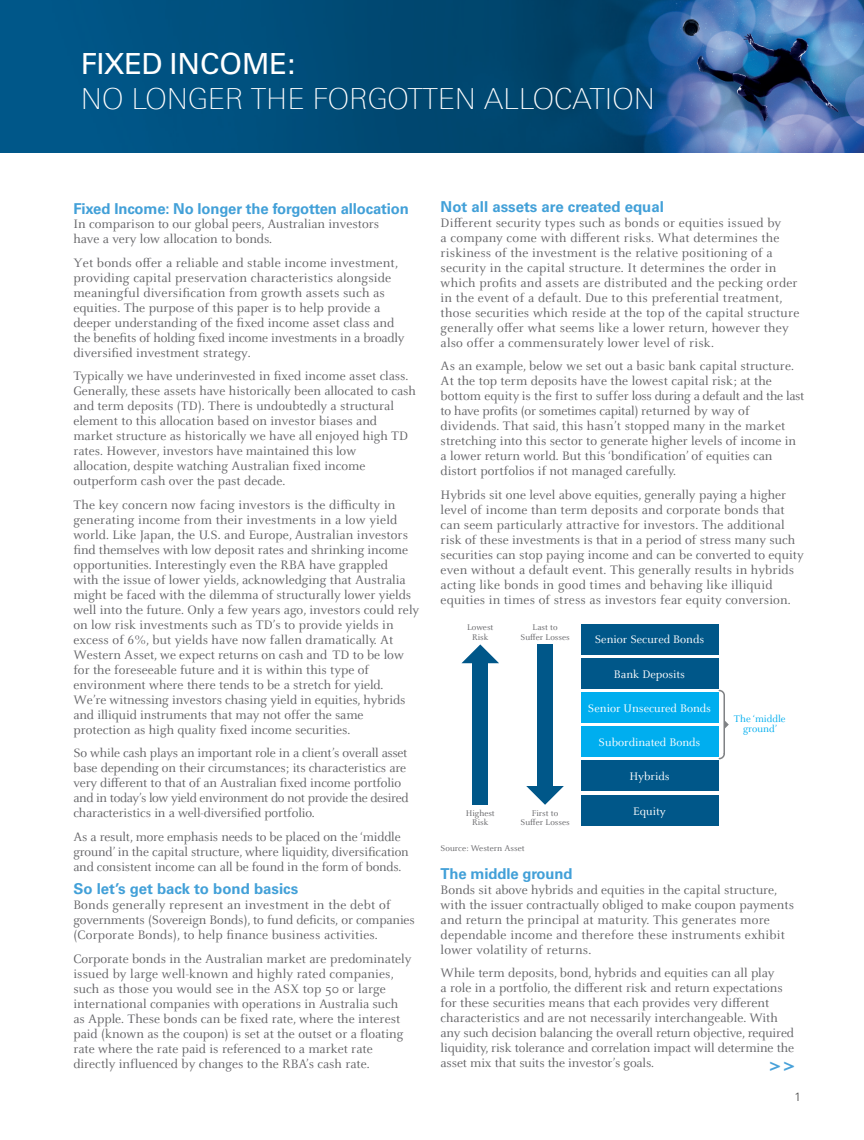
<style>
.page{position:relative;width:864px;height:1140px;background:#fff}
.page>*{position:absolute;margin:0;border:0;box-sizing:border-box;transform-origin:0 0}
.t1{font:100 29.1px/34.8px "Linotype Univers 230";color:#fff}
.t2{font:700 27px "Celeste OT";color:#48a1d9}
.t3{font:700 15px "Univers LT Std";letter-spacing:-.01em;color:#42a0d8}
.t4{font:13.5px/15px "Celeste OT";color:#636366}
.t5{font:12.15px "Celeste OT";color:#fff}
.t6{font:300 12px "Univers LT Std";color:#404040}
.t7{font:10.65px/9.9px "Celeste OT";color:#00aeef;text-align:center}
.t8{font:9px/9.8px "Celeste OT";color:#636366;text-align:center}
.s1{font-family:"Univers LT Std";font-weight:400}
</style>
<div class="page">
<img style="left:0;top:0;width:863px;height:152px">
<div style="left:580px;top:624px;width:137px;height:30px;background:#005789"></div>
<div style="left:580px;top:726px;width:137px;height:30px;background:#00aeef"></div>
<div style="left:580px;top:658px;width:137px;height:30px;background:#005789"></div>
<div style="left:580px;top:760px;width:137px;height:30px;background:#005789"></div>
<div style="left:580px;top:692px;width:137px;height:30px;background:#00aeef"></div>
<div style="left:580px;top:795px;width:137px;height:30px;background:#005789"></div>
<div style="left:472px;top:657px;width:15px;height:147px;background:#005789"></div>
<svg style="left:462px;top:644px;width:37px;height:19px"></svg>
<div style="left:537px;top:644px;width:15px;height:148px;background:#005789"></div>
<svg style="left:526px;top:786px;width:37px;height:18px"></svg>
<svg style="left:717px;top:689px;width:11px;height:71px"></svg>
<p class="t1" style="left:81px;top:47px;width:575px"><span class="s1">FIXED INCOME:<br></span>NO LONGER THE FORGOTTEN ALLOCATION</p>
<p class="t3" style="left:73px;top:200px;width:337px">Fixed Income: No longer the forgotten allocation</p>
<p class="t4" style="left:73px;top:217px;width:307px;line-height:14.5px">In comparison to our global peers, Australian investors have a very low allocation to bonds.</p>
<p class="t4" style="left:73px;top:255px;width:332px">Yet bonds offer a reliable and stable income investment, providing capital preservation characteristics alongside meaningful diversification from growth assets such as equities. The purpose of this paper is to help provide a deeper understanding of the fixed income asset class and the benefits of holding fixed income investments in a broadly diversified investment strategy.</p>
<p class="t4" style="left:73px;top:368px;width:344px">Typically we have underinvested in fixed income asset class.<br>Generally, these assets have historically been allocated to cash and term deposits (TD). There is undoubtedly a structural element to this allocation based on investor biases and market structure as historically we have all enjoyed high TD rates. However, investors have maintained this low allocation, despite watching Australian fixed income outperform cash over the past decade.</p>
<p class="t4" style="left:73px;top:497px;width:347px">The key concern now facing investors is the difficulty in generating income from their investments in a low yield world. Like Japan, the U.S. and Europe, Australian investors find themselves with low deposit rates and shrinking income opportunities. Interestingly even the RBA have grappled<br>with the issue of lower yields, acknowledging that Australia might be faced with the dilemma of structurally lower yields well into the future. Only a few years ago, investors could rely on low risk investments such as TD’s to provide yields in excess of 6%, but yields have now fallen dramatically. At Western Asset, we expect returns on cash and TD to be low for the foreseeable future and it is within this type of environment where there tends to be a stretch for yield.<br>We’re witnessing investors chasing yield in equities, hybrids and illiquid instruments that may not offer the same protection as high quality fixed income securities.</p>
<p class="t4" style="left:73px;top:745px;width:337px">So while cash plays an important role in a client’s overall asset base depending on their circumstances; its characteristics are very different to that of an Australian fixed income portfolio and in today’s low yield environment do not provide the desired characteristics in a well-diversified portfolio.</p>
<p class="t4" style="left:73px;top:829px;width:337px">As a result, more emphasis needs to be placed on the ‘middle ground’ in the capital structure, where liquidity, diversification and consistent income can all be found in the form of bonds.</p>
<p class="t3" style="left:73px;top:880px;width:226px">So let’s get back to bond basics</p>
<p class="t4" style="left:73px;top:897px;width:343px">Bonds generally represent an investment in the debt of governments (Sovereign Bonds), to fund deficits, or companies (Corporate Bonds), to help finance business activities.</p>
<p class="t4" style="left:73px;top:950px;width:339px">Corporate bonds in the Australian market are predominately issued by large well-known and highly rated companies, such as those you would see in the ASX top 50 or large international companies with operations in Australia such as Apple. These bonds can be fixed rate, where the interest paid (known as the coupon) is set at the outset or a floating rate where the rate paid is referenced to a market rate directly influenced by changes to the RBA’s cash rate.</p>
<p class="t3" style="left:440px;top:198px;width:225px">Not all assets are created equal</p>
<p class="t4" style="left:440px;top:215px;width:360px">Different security types such as bonds or equities issued by<br>a company come with different risks. What determines the riskiness of the investment is the relative positioning of a security in the capital structure. It determines the order in which profits and assets are distributed and the pecking order in the event of a default. Due to this preferential treatment, those securities which reside at the top of the capital structure generally offer what seems like a lower return, however they also offer a commensurately lower level of risk.</p>
<p class="t4" style="left:440px;top:358px;width:365px">As an example, below we set out a basic bank capital structure.<br>At the top term deposits have the lowest capital risk; at the bottom equity is the first to suffer loss during a default and the last to have profits (or sometimes capital) returned by way of dividends. That said, this hasn’t stopped many in the market stretching into this sector to generate higher levels of income in a lower return world. But this ‘bondification’ of equities can distort portfolios if not managed carefully.</p>
<p class="t4" style="left:440px;top:487px;width:364px">Hybrids sit one level above equities, generally paying a higher level of income than term deposits and corporate bonds that can seem particularly attractive for investors. The additional risk of these investments is that in a period of stress many such securities can stop paying income and can be converted to equity even without a default event. This generally results in hybrids acting like bonds in good times and behaving like illiquid equities in times of stress as investors fear equity conversion.</p>
<p class="t8" style="left:467px;top:622px;width:28px">Lowest<br>Risk</p>
<p class="t8" style="left:520px;top:622px;width:51px">Last to<br>Suffer Losses</p>
<p class="t5" style="left:594px;top:632px;width:111px">Senior Secured Bonds</p>
<p class="t5" style="left:613px;top:667px;width:73px">Bank Deposits</p>
<p class="t5" style="left:587px;top:701px;width:125px">Senior Unsecured Bonds</p>
<p class="t5" style="left:598px;top:735px;width:103px">Subordinated Bonds</p>
<p class="t5" style="left:629px;top:769px;width:42px">Hybrids</p>
<p class="t8" style="left:465px;top:808px;width:31px">Highest</p>
<p class="t5" style="left:632px;top:803px;width:34px">Equity</p>
<p class="t8" style="left:472px;top:817px;width:18px">Risk</p>
<p class="t8" style="left:520px;top:808px;width:51px">First to<br>Suffer Losses</p>
<p class="t7" style="left:733px;top:714px;width:53px">The ‘middle ground’</p>
<p class="t8" style="left:440px;top:843px;width:85px">Source: Western Asset</p>
<p class="t3" style="left:440px;top:865px;width:133px">The middle ground</p>
<p class="t4" style="left:440px;top:882px;width:355px">Bonds sit above hybrids and equities in the capital structure, with the issuer contractually obliged to make coupon payments and return the principal at maturity. This generates more dependable income and therefore these instruments exhibit lower volatility of returns.</p>
<p class="t4" style="left:440px;top:965px;width:355px">While term deposits, bond, hybrids and equities can all play<br>a role in a portfolio, the different risk and return expectations for these securities means that each provides very different characteristics and are not necessarily interchangeable. With any such decision balancing the overall return objective, required liquidity, risk tolerance and correlation impact will determine the asset mix that suits the investor’s goals.</p>
<h2 class="t2" style="left:768px;top:1048px;width:29px">&gt;&gt;</h2>
<p class="t6" style="left:794px;top:1089px;width:8px">1</p>
</div>
